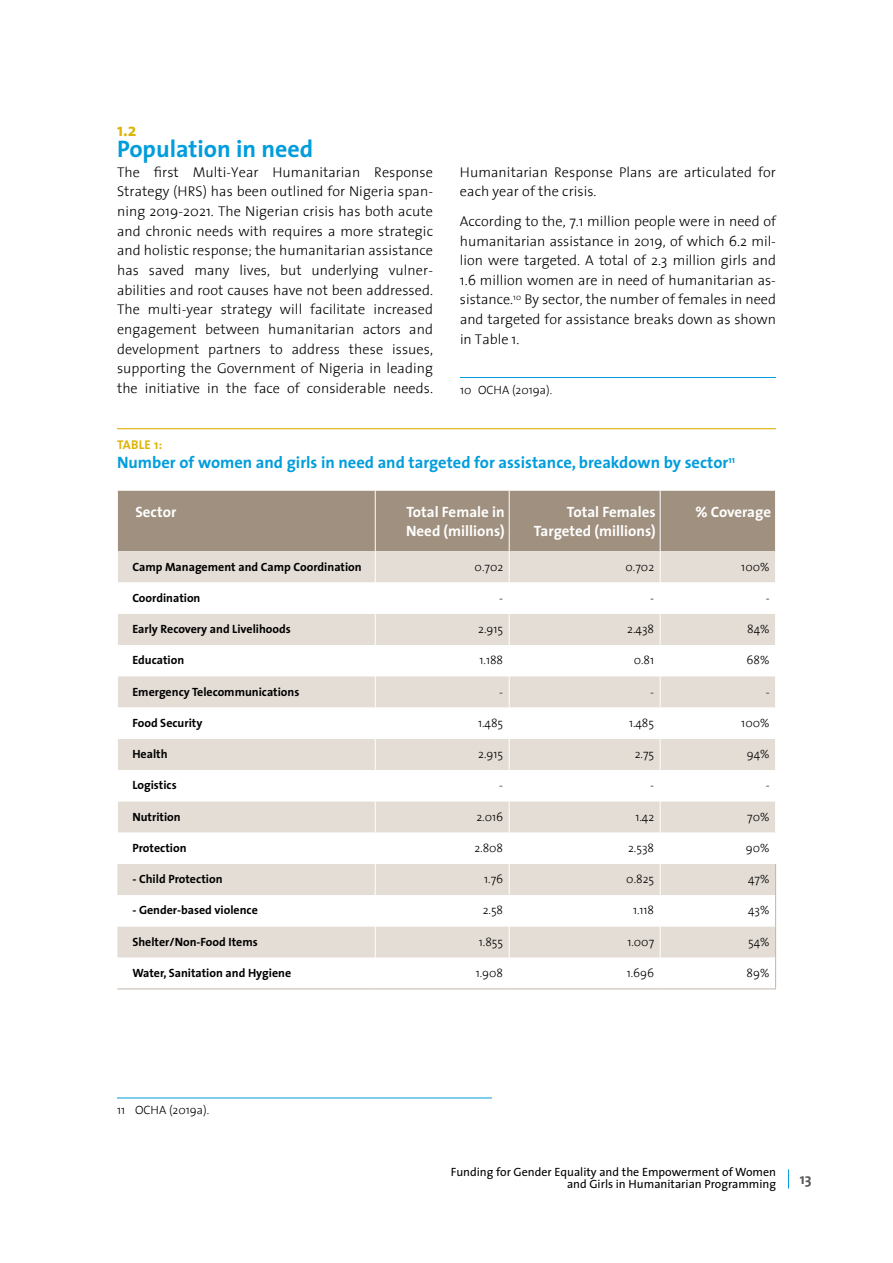
<style>
.page{position:relative;width:893px;height:1263px;background:#fff}
.page>*{position:absolute;margin:0;border:0;box-sizing:border-box;transform-origin:0 0}
.t1{font:700 24px "The Sans";color:#009ddc}
.t2{font:700 18px "The Sans";color:#deb407}
.t3{font:700 16.5px "The Sans";color:#009ddc}
.t4{font:700 15px/19.5px "The Sans";color:#fff}
.t5{font:700 15px "The Sans";color:#58595b}
.t6{font:300 14.25px/19.6px "The Sans";letter-spacing:.005em;color:#000;text-align:justify}
.t7{font:700 12.75px "The Sans";letter-spacing:.02em;color:#deb407}
.t8{font:700 12px "The Sans";color:#000}
.t9{font:300 12px "The Sans";color:#000}
.t10{font:12px/12px "The Sans";color:#000;text-align:right}
</style>
<div class="page">
<svg style="left:788px;top:1169px;width:1px;height:19px"></svg>
<hr style="left:460px;top:377px;width:316px;height:1px;background:#009ddc">
<hr style="left:117px;top:428px;width:659px;height:1px;background:#deb407">
<div style="left:118px;top:491px;width:657px;height:60px;background:#a0907f"></div>
<div style="left:118px;top:551px;width:657px;height:31px;background:#e4ddd6"></div>
<svg style="left:117px;top:582px;width:658px;height:376px"></svg>
<hr style="left:775px;top:864px;width:1px;height:31px;background:#c2b6a8">
<hr style="left:775px;top:895px;width:1px;height:31px;background:#c2b6a8">
<hr style="left:775px;top:926px;width:1px;height:32px;background:#c2b6a8">
<hr style="left:775px;top:958px;width:1px;height:30px;background:#c2b6a8">
<hr style="left:117px;top:582px;width:1px;height:32px;background:#fff">
<hr style="left:117px;top:614px;width:1px;height:31px;background:#fff">
<hr style="left:117px;top:645px;width:1px;height:31px;background:#fff">
<hr style="left:117px;top:676px;width:1px;height:31px;background:#fff">
<hr style="left:117px;top:707px;width:1px;height:32px;background:#fff">
<hr style="left:117px;top:739px;width:1px;height:31px;background:#fff">
<hr style="left:117px;top:770px;width:1px;height:31px;background:#fff">
<hr style="left:117px;top:801px;width:1px;height:32px;background:#fff">
<hr style="left:117px;top:833px;width:1px;height:31px;background:#fff">
<hr style="left:375px;top:491px;width:1px;height:60px;background:#fff">
<hr style="left:509px;top:491px;width:1px;height:60px;background:#fff">
<hr style="left:660px;top:491px;width:1px;height:60px;background:#fff">
<hr style="left:375px;top:551px;width:1px;height:31px;background:#fff">
<hr style="left:509px;top:551px;width:1px;height:31px;background:#fff">
<hr style="left:660px;top:551px;width:1px;height:31px;background:#fff">
<hr style="left:375px;top:582px;width:1px;height:32px;background:#fff">
<hr style="left:509px;top:582px;width:1px;height:32px;background:#fff">
<hr style="left:660px;top:582px;width:1px;height:32px;background:#fff">
<hr style="left:375px;top:614px;width:1px;height:31px;background:#fff">
<hr style="left:509px;top:614px;width:1px;height:31px;background:#fff">
<hr style="left:660px;top:614px;width:1px;height:31px;background:#fff">
<hr style="left:375px;top:645px;width:1px;height:31px;background:#fff">
<hr style="left:509px;top:645px;width:1px;height:31px;background:#fff">
<hr style="left:660px;top:645px;width:1px;height:31px;background:#fff">
<hr style="left:375px;top:676px;width:1px;height:31px;background:#fff">
<hr style="left:509px;top:676px;width:1px;height:31px;background:#fff">
<hr style="left:660px;top:676px;width:1px;height:31px;background:#fff">
<hr style="left:375px;top:707px;width:1px;height:32px;background:#fff">
<hr style="left:509px;top:707px;width:1px;height:32px;background:#fff">
<hr style="left:660px;top:707px;width:1px;height:32px;background:#fff">
<hr style="left:375px;top:739px;width:1px;height:31px;background:#fff">
<hr style="left:509px;top:739px;width:1px;height:31px;background:#fff">
<hr style="left:660px;top:739px;width:1px;height:31px;background:#fff">
<hr style="left:375px;top:770px;width:1px;height:31px;background:#fff">
<hr style="left:509px;top:770px;width:1px;height:31px;background:#fff">
<hr style="left:660px;top:770px;width:1px;height:31px;background:#fff">
<hr style="left:375px;top:801px;width:1px;height:32px;background:#fff">
<hr style="left:509px;top:801px;width:1px;height:32px;background:#fff">
<hr style="left:660px;top:801px;width:1px;height:32px;background:#fff">
<hr style="left:375px;top:833px;width:1px;height:31px;background:#fff">
<hr style="left:509px;top:833px;width:1px;height:31px;background:#fff">
<hr style="left:660px;top:833px;width:1px;height:31px;background:#fff">
<hr style="left:375px;top:864px;width:1px;height:31px;background:#fff">
<hr style="left:509px;top:864px;width:1px;height:31px;background:#fff">
<hr style="left:375px;top:895px;width:1px;height:31px;background:#fff">
<hr style="left:509px;top:895px;width:1px;height:31px;background:#fff">
<hr style="left:375px;top:926px;width:1px;height:32px;background:#fff">
<hr style="left:509px;top:926px;width:1px;height:32px;background:#fff">
<hr style="left:660px;top:864px;width:1px;height:31px;background:#fff">
<hr style="left:660px;top:895px;width:1px;height:31px;background:#fff">
<hr style="left:660px;top:926px;width:1px;height:32px;background:#fff">
<hr style="left:117px;top:988px;width:258px;height:1px;background:#c2b6a8">
<hr style="left:375px;top:988px;width:134px;height:1px;background:#c2b6a8">
<hr style="left:509px;top:988px;width:151px;height:1px;background:#c2b6a8">
<hr style="left:660px;top:988px;width:116px;height:1px;background:#c2b6a8">
<hr style="left:117px;top:1098px;width:375px;height:1px;background:#009ddc">
<p class="t2" style="left:117px;top:115px;width:21px">1.2</p>
<h1 class="t1" style="left:117px;top:129px;width:198px">Population in need</h1>
<p class="t6" style="left:117px;top:162px;width:317px">The first Multi-Year Humanitarian Response Strategy (HRS) has been outlined for Nigeria span&shy;ning 2019-2021. The Nigerian crisis has both acute and chronic needs with requires a more strategic and holistic response; the humanitarian assistance has saved many lives, but underlying vulner&shy;abilities and root causes have not been addressed.<br>The multi-year strategy will facilitate increased engagement between humanitarian actors and development partners to address these issues, supporting the Government of Nigeria in leading the initiative in the face of considerable needs.</p>
<p class="t6" style="left:460px;top:162px;width:317px">Humanitarian Response Plans are articulated for each year of the crisis.</p>
<p class="t6" style="left:460px;top:211px;width:317px">According to the, 7.1 million people were in need of humanitarian assistance in 2019, of which 6.2 mil&shy;lion were targeted. A total of 2.3 million girls and 1.6 million women are in need of humanitarian as&shy;sistance.<sup>10</sup> By sector, the number of females in need and targeted for assistance breaks down as shown in Table 1.</p>
<p class="t9" style="left:460px;top:380px;width:94px">10 OCHA (2019a).</p>
<p class="t7" style="left:117px;top:434px;width:47px">TABLE 1:</p>
<p class="t3" style="left:117px;top:449px;width:619px">Number of women and girls in need and targeted for assistance, breakdown by sector<sup>11</sup></p>
<p class="t4" style="left:135px;top:501px;width:42px">Sector</p>
<p class="t4" style="left:406px;top:501px;width:100px">Total Female in<br>Need (millions)</p>
<p class="t4" style="left:534px;top:501px;width:123px;text-align:right">Total Females<br>Targeted (millions)</p>
<p class="t4" style="left:695px;top:501px;width:77px">% Coverage</p>
<p class="t8" style="left:132px;top:556px;width:231px">Camp Management and Camp Coordination</p>
<p class="t9" style="left:475px;top:556px;width:30px">0.702</p>
<p class="t9" style="left:626px;top:556px;width:30px">0.702</p>
<p class="t9" style="left:741px;top:556px;width:30px">100%</p>
<p class="t8" style="left:132px;top:588px;width:70px">Coordination</p>
<p class="t9" style="left:499px;top:588px;width:5px">-</p>
<p class="t9" style="left:650px;top:588px;width:5px">-</p>
<p class="t9" style="left:766px;top:588px;width:5px">-</p>
<p class="t8" style="left:132px;top:619px;width:160px">Early Recovery and Livelihoods</p>
<p class="t9" style="left:478px;top:619px;width:26px">2.915</p>
<p class="t9" style="left:627px;top:619px;width:28px">2.438</p>
<p class="t9" style="left:747px;top:619px;width:24px">84%</p>
<p class="t8" style="left:132px;top:650px;width:53px">Education</p>
<p class="t9" style="left:480px;top:650px;width:25px">1.188</p>
<p class="t9" style="left:634px;top:650px;width:22px">0.81</p>
<p class="t9" style="left:747px;top:650px;width:25px">68%</p>
<p class="t8" style="left:132px;top:681px;width:169px">Emergency Telecommunications</p>
<p class="t9" style="left:499px;top:681px;width:5px">-</p>
<p class="t9" style="left:650px;top:681px;width:5px">-</p>
<p class="t9" style="left:766px;top:681px;width:5px">-</p>
<p class="t8" style="left:132px;top:713px;width:72px">Food Security</p>
<p class="t9" style="left:478px;top:713px;width:27px">1.485</p>
<p class="t9" style="left:629px;top:713px;width:27px">1.485</p>
<p class="t9" style="left:741px;top:713px;width:30px">100%</p>
<p class="t8" style="left:132px;top:744px;width:37px">Health</p>
<p class="t9" style="left:478px;top:744px;width:26px">2.915</p>
<p class="t9" style="left:635px;top:744px;width:21px">2.75</p>
<p class="t9" style="left:747px;top:744px;width:24px">94%</p>
<p class="t8" style="left:132px;top:775px;width:46px">Logistics</p>
<p class="t9" style="left:499px;top:775px;width:5px">-</p>
<p class="t9" style="left:650px;top:775px;width:5px">-</p>
<p class="t9" style="left:766px;top:775px;width:5px">-</p>
<p class="t8" style="left:132px;top:806px;width:50px">Nutrition</p>
<p class="t9" style="left:476px;top:807px;width:28px">2.016</p>
<p class="t9" style="left:635px;top:807px;width:20px">1.42</p>
<p class="t9" style="left:747px;top:807px;width:24px">70%</p>
<p class="t8" style="left:132px;top:838px;width:56px">Protection</p>
<p class="t9" style="left:474px;top:838px;width:30px">2.808</p>
<p class="t9" style="left:628px;top:838px;width:28px">2.538</p>
<p class="t9" style="left:746px;top:838px;width:25px">90%</p>
<p class="t8" style="left:132px;top:869px;width:92px">- Child Protection</p>
<p class="t9" style="left:484px;top:869px;width:21px">1.76</p>
<p class="t9" style="left:626px;top:869px;width:29px">0.825</p>
<p class="t9" style="left:748px;top:869px;width:23px">47%</p>
<p class="t8" style="left:132px;top:900px;width:127px">- Gender-based violence</p>
<p class="t9" style="left:483px;top:900px;width:22px">2.58</p>
<p class="t9" style="left:633px;top:900px;width:23px">1.118</p>
<p class="t9" style="left:748px;top:900px;width:23px">43%</p>
<p class="t8" style="left:132px;top:931px;width:127px">Shelter/Non-Food Items</p>
<p class="t9" style="left:479px;top:932px;width:26px">1.855</p>
<p class="t9" style="left:627px;top:932px;width:28px">1.007</p>
<p class="t9" style="left:748px;top:932px;width:23px">54%</p>
<p class="t8" style="left:132px;top:963px;width:160px">Water, Sanitation and Hygiene</p>
<p class="t9" style="left:476px;top:963px;width:29px">1.908</p>
<p class="t9" style="left:627px;top:963px;width:29px">1.696</p>
<p class="t9" style="left:747px;top:963px;width:25px">89%</p>
<p class="t9" style="left:117px;top:1100px;width:94px">11 OCHA (2019a).</p>
<p class="t10" style="left:451px;top:1165px;width:327px">Funding for Gender Equality and the Empowerment of Women and Girls in Humanitarian Programming</p>
<p class="t5" style="left:800px;top:1166px;width:13px">13</p>
</div>
